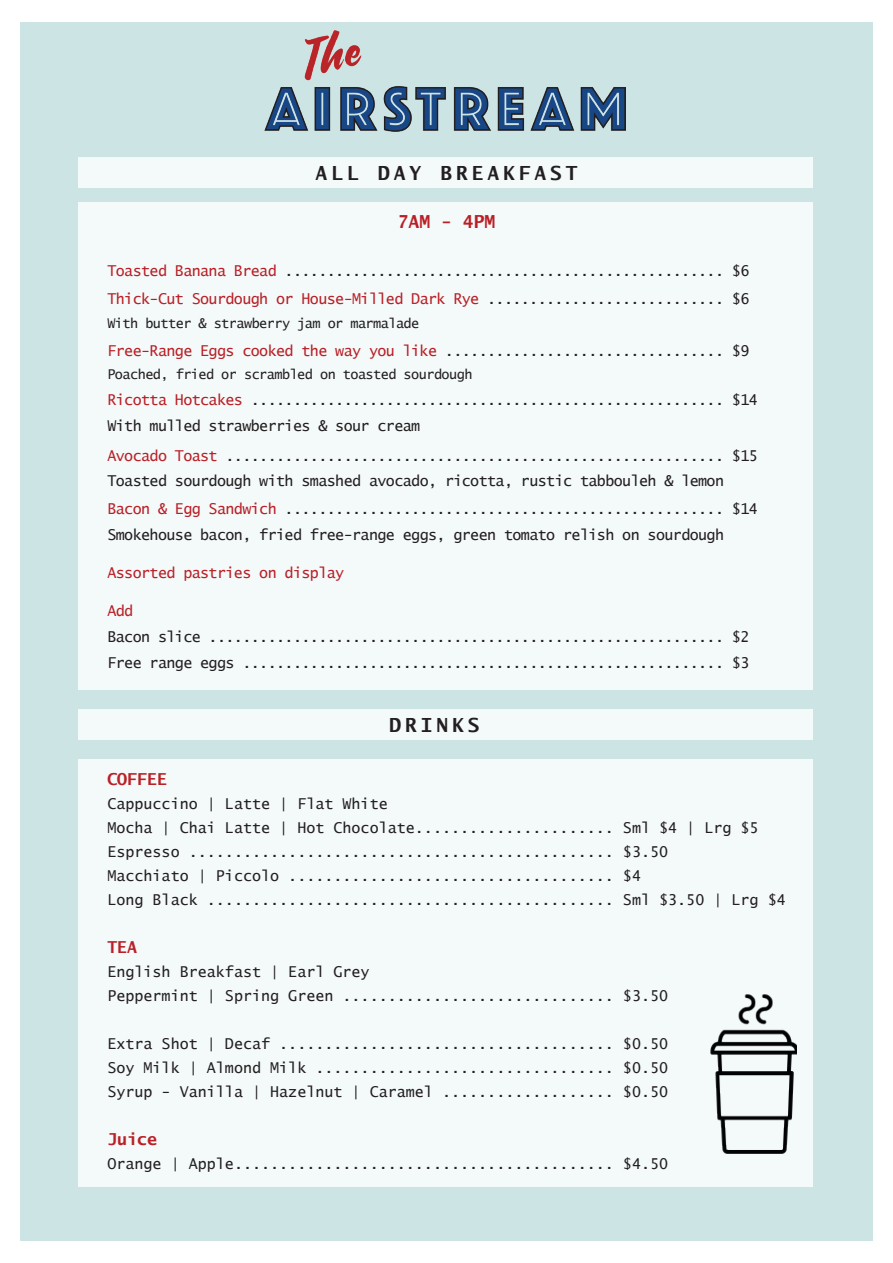
<style>
.page{position:relative;width:893px;height:1263px;background:#fff}
.page>*{position:absolute;margin:0;border:0;box-sizing:border-box;transform-origin:0 0}
.t1{font:700 19.5px "Lucida Sans Typewriter";letter-spacing:.2em;color:#231f20}
.t2{font:700 18px "Lucida Sans Typewriter";color:#b92026}
.t3{font:700 16.5px "Lucida Sans Typewriter";color:#b92027}
.t4{font:15px "Lucida Sans Typewriter";letter-spacing:-.04em;color:#231f20}
.t5{font:15px "Lucida Sans Typewriter";color:#231f20}
.t6{font:15px "Lucida Sans Typewriter";letter-spacing:-.04em;color:#b92027}
.t7{font:13.5px "Lucida Sans Typewriter";letter-spacing:-.04em;color:#231f20}
.s1{color:#b92027}
.s2{color:#231f20}
</style>
<div class="page">
<div style="left:20px;top:22px;width:853px;height:1219px;background:#cce5e4"></div>
<img style="left:264px;top:31px;width:362px;height:101px">
<div style="left:78px;top:157px;width:734px;height:31px;background:#f4f9f9"></div>
<div style="left:78px;top:202px;width:734px;height:488px;background:#f4f9f9"></div>
<div style="left:78px;top:759px;width:734px;height:428px;background:#f4f9f9"></div>
<div style="left:78px;top:709px;width:734px;height:31px;background:#f4f9f9"></div>
<img style="left:710px;top:994px;width:86px;height:160px">
<p class="t1" style="left:315px;top:162px;width:264px">ALL DAY BREAKFAST</p>
<p class="t2" style="left:398px;top:211px;width:99px">7AM - 4PM</p>
<p class="t4" style="left:107px;top:262px;width:644px"><span class="s1">Toasted Banana Bread</span> .................................................... $6</p>
<p class="t6" style="left:107px;top:290px;width:643px">Thick-Cut Sourdough or House-Milled Dark Rye <span class="s2">............................ $6</span></p>
<p class="t7" style="left:107px;top:315px;width:313px">With butter &amp; strawberry jam or marmalade</p>
<p class="t4" style="left:107px;top:342px;width:643px"><span class="s1">Free-Range Eggs cooked the way you like</span> ................................. $9</p>
<p class="t7" style="left:107px;top:366px;width:367px">Poached, fried or scrambled on toasted sourdough</p>
<p class="t4" style="left:107px;top:391px;width:652px"><span class="s1">Ricotta Hotcakes</span> ........................................................ $14</p>
<p class="t4" style="left:107px;top:417px;width:314px">With mulled strawberries &amp; sour cream</p>
<p class="t4" style="left:107px;top:447px;width:652px"><span class="s1">Avocado Toast</span> ........................................................... $15</p>
<p class="t4" style="left:107px;top:472px;width:618px">Toasted sourdough with smashed avocado, ricotta, rustic tabbouleh &amp; lemon</p>
<p class="t4" style="left:107px;top:500px;width:652px"><span class="s1">Bacon &amp; Egg Sandwich</span> .................................................... $14</p>
<p class="t4" style="left:107px;top:526px;width:618px">Smokehouse bacon, fried free-range eggs, green tomato relish on sourdough</p>
<p class="t6" style="left:107px;top:564px;width:238px">Assorted pastries on display</p>
<p class="t6" style="left:107px;top:602px;width:27px">Add</p>
<p class="t4" style="left:107px;top:628px;width:644px">Bacon slice ............................................................. $2</p>
<p class="t4" style="left:107px;top:653px;width:644px">Free range eggs ......................................................... $3</p>
<p class="t1" style="left:390px;top:713px;width:92px">DRINKS</p>
<p class="t3" style="left:107px;top:770px;width:61px">COFFEE</p>
<p class="t5" style="left:107px;top:795px;width:282px">Cappuccino | Latte | Flat White</p>
<p class="t5" style="left:107px;top:819px;width:653px">Mocha | Chai Latte | Hot Chocolate...................... Sml $4 | Lrg $5</p>
<p class="t5" style="left:107px;top:843px;width:562px">Espresso ............................................... $3.50</p>
<p class="t5" style="left:107px;top:867px;width:535px">Macchiato | Piccolo .................................... $4</p>
<p class="t5" style="left:107px;top:891px;width:680px">Long Black ............................................. Sml $3.50 | Lrg $4</p>
<p class="t3" style="left:107px;top:938px;width:31px">TEA</p>
<p class="t5" style="left:107px;top:963px;width:264px">English Breakfast | Earl Grey</p>
<p class="t5" style="left:107px;top:987px;width:562px">Peppermint | Spring Green .............................. $3.50</p>
<p class="t5" style="left:107px;top:1035px;width:562px">Extra Shot | Decaf ..................................... $0.50</p>
<p class="t5" style="left:107px;top:1059px;width:562px">Soy Milk | Almond Milk ................................. $0.50</p>
<p class="t5" style="left:107px;top:1083px;width:562px">Syrup - Vanilla | Hazelnut | Caramel ................... $0.50</p>
<p class="t3" style="left:107px;top:1130px;width:51px">Juice</p>
<p class="t5" style="left:107px;top:1155px;width:562px">Orange | Apple.......................................... $4.50</p>
</div>
